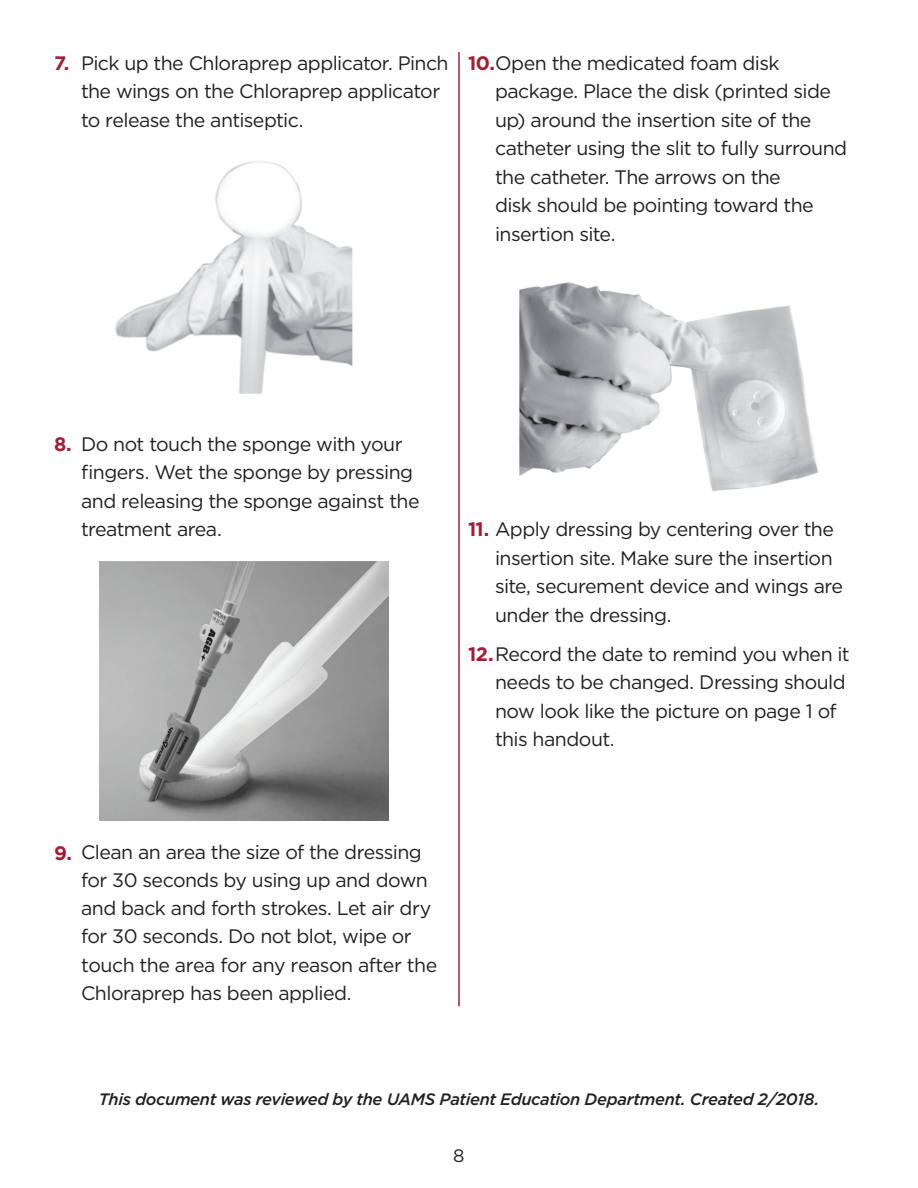
<style>
.page{position:relative;width:918px;height:1188px;background:#fff}
.page>*{position:absolute;margin:0;border:0;box-sizing:border-box;transform-origin:0 0}
.t1{font:19.5px/28.5px "Gotham";letter-spacing:-.03em;color:#231f20}
.t2{font:18px "Gotham";color:#231f20}
.t3{font:italic 500 16.5px "Gotham";letter-spacing:-.02em;color:#231f20}
.s1{font-weight:700;color:#a31e35}
</style>
<div class="page">
<img style="left:115px;top:161px;width:238px;height:233px">
<img style="left:99px;top:561px;width:290px;height:260px">
<img style="left:519px;top:282px;width:299px;height:210px">
<hr style="left:458px;top:52px;width:2px;height:954px;background:#a31e35">
<p class="t1" style="left:81px;top:48px;width:369px;text-indent:-27px"><span class="s1">7.</span> Pick up the Chloraprep applicator. Pinch the wings on the Chloraprep applicator to release the antiseptic.</p>
<p class="t1" style="left:495px;top:48px;width:354px;text-indent:-27px"><span class="s1">10.</span>Open the medicated foam disk package. Place the disk (printed side up) around the insertion site of the catheter using the slit to fully surround the catheter. The arrows on the<br>disk should be pointing toward the insertion site.</p>
<p class="t1" style="left:81px;top:429px;width:340px;text-indent:-27px"><span class="s1">8.</span> Do not touch the sponge with your fingers. Wet the sponge by pressing and releasing the sponge against the treatment area.</p>
<p class="t1" style="left:495px;top:515px;width:350px;text-indent:-27px"><span class="s1">11.</span> Apply dressing by centering over the insertion site. Make sure the insertion site, securement device and wings are under the dressing.</p>
<p class="t1" style="left:495px;top:639px;width:356px;text-indent:-27px"><span class="s1">12.</span>Record the date to remind you when it needs to be changed. Dressing should now look like the picture on page 1 of this handout.</p>
<p class="t1" style="left:81px;top:837px;width:358px;text-indent:-27px"><span class="s1">9.</span> Clean an area the size of the dressing for 30 seconds by using up and down and back and forth strokes. Let air dry for 30 seconds. Do not blot, wipe or touch the area for any reason after the Chloraprep has been applied.</p>
<p class="t3" style="left:99px;top:1088px;width:722px">This document was reviewed by the UAMS Patient Education Department. Created 2/2018.</p>
<p class="t2" style="left:453px;top:1144px;width:13px">8</p>
</div>
